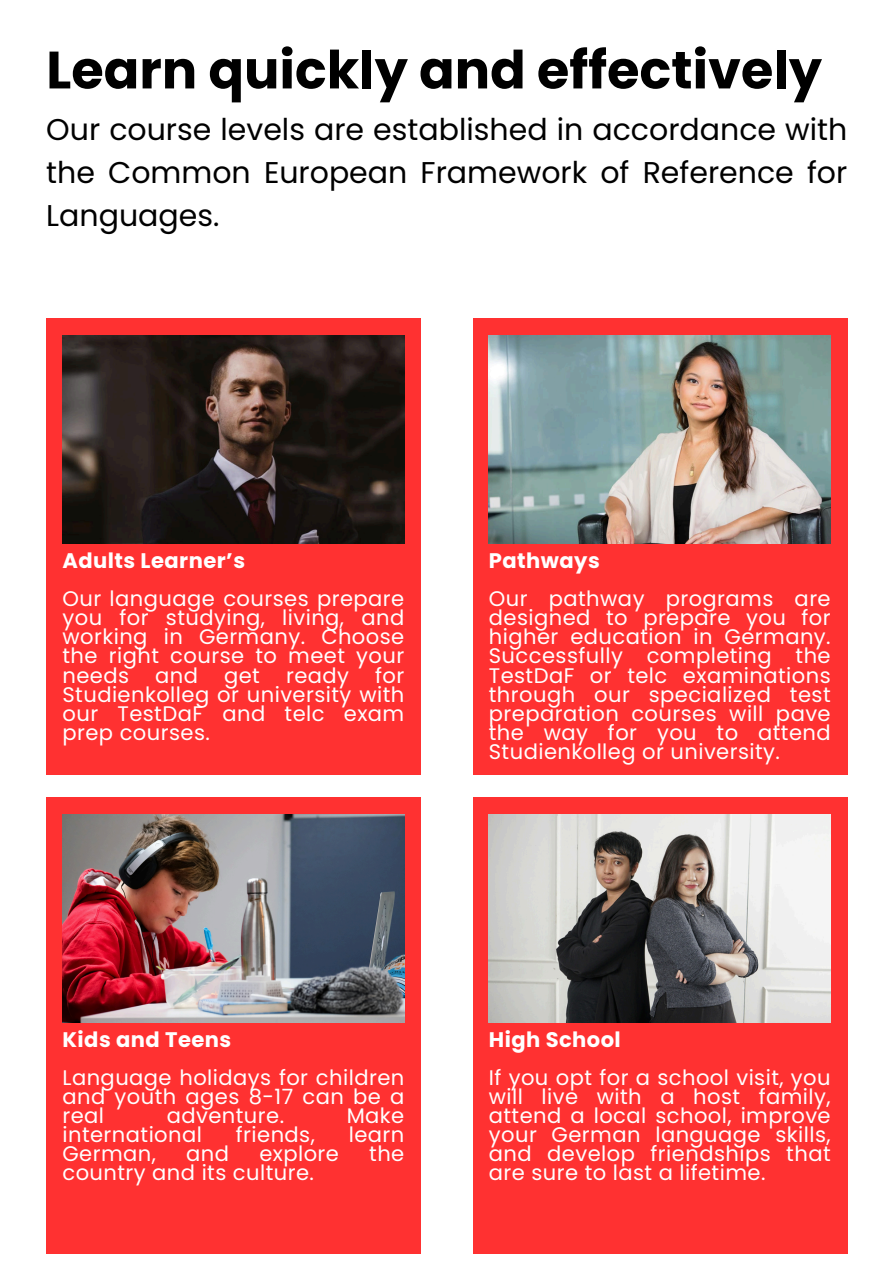
<style>
.page{position:relative;width:894px;height:1264px;background:#fff}
.page>*{position:absolute;margin:0;border:0;box-sizing:border-box;transform-origin:0 0}
.t1{font:700 52.5px "Poppins";color:#000}
.t2{font:30px/42.8px "Poppins";color:#000;text-align:justify}
.t3{font:21px/19.2px "Poppins";letter-spacing:.02em;color:#fff;text-align:justify}
.t4{font:700 21px "Poppins";letter-spacing:.02em;color:#fff}
</style>
<div class="page">
<div style="left:46px;top:797px;width:375px;height:456px;background:#ff3131"></div>
<img style="left:62px;top:814px;width:342px;height:208px">
<div style="left:472px;top:797px;width:375px;height:456px;background:#ff3131"></div>
<img style="left:488px;top:814px;width:342px;height:208px">
<div style="left:46px;top:318px;width:375px;height:456px;background:#ff3131"></div>
<img style="left:62px;top:336px;width:342px;height:208px">
<div style="left:472px;top:318px;width:375px;height:456px;background:#ff3131"></div>
<img style="left:488px;top:336px;width:342px;height:208px">
<p class="t1" style="left:46px;top:33px;width:777px">Learn quickly and effectively</p>
<p class="t2" style="left:46px;top:108px;width:802px">Our course levels are established in accordance with the Common European Framework of Reference for Languages.</p>
<h2 class="t4" style="left:62px;top:545px;width:184px">Adults Learner’s</h2>
<p class="t3" style="left:62px;top:589px;width:343px">Our language courses prepare you for studying, living, and working in Germany. Choose the right course to meet your needs and get ready for Studienkolleg or university with our TestDaF and telc exam prep courses.</p>
<p class="t4" style="left:488px;top:545px;width:112px">Pathways</p>
<h2 class="t3" style="left:488px;top:589px;width:343px">Our pathway programs are designed to prepare you for higher education in Germany.<br>Successfully completing the TestDaF or telc examinations through our specialized test preparation courses will pave the way for you to attend Studienkolleg or university.</h2>
<p class="t4" style="left:62px;top:1024px;width:170px">Kids and Teens</p>
<h2 class="t3" style="left:62px;top:1067px;width:343px">Language holidays for children and youth ages 8-17 can be a real</h2>
<h2 class="t3" style="left:167px;top:1106px;width:119px">adventure.</h2>
<h2 class="t3" style="left:346px;top:1106px;width:59px">Make</h2>
<h2 class="t3" style="left:62px;top:1125px;width:141px">international</h2>
<h2 class="t3" style="left:236px;top:1125px;width:80px">friends,</h2>
<h2 class="t3" style="left:348px;top:1125px;width:57px">learn</h2>
<h2 class="t3" style="left:62px;top:1144px;width:95px">German,</h2>
<h2 class="t3" style="left:186px;top:1144px;width:44px">and</h2>
<h2 class="t3" style="left:259px;top:1144px;width:81px">explore</h2>
<h2 class="t3" style="left:369px;top:1144px;width:37px">the</h2>
<h2 class="t3" style="left:62px;top:1163px;width:253px">country and its culture.</h2>
<p class="t4" style="left:488px;top:1024px;width:133px">High School</p>
<p class="t3" style="left:488px;top:1067px;width:343px">If you opt for a school visit, you will live with a host family, attend a local school, improve your German language skills, and develop friendships that are sure to last a lifetime.</p>
</div>
